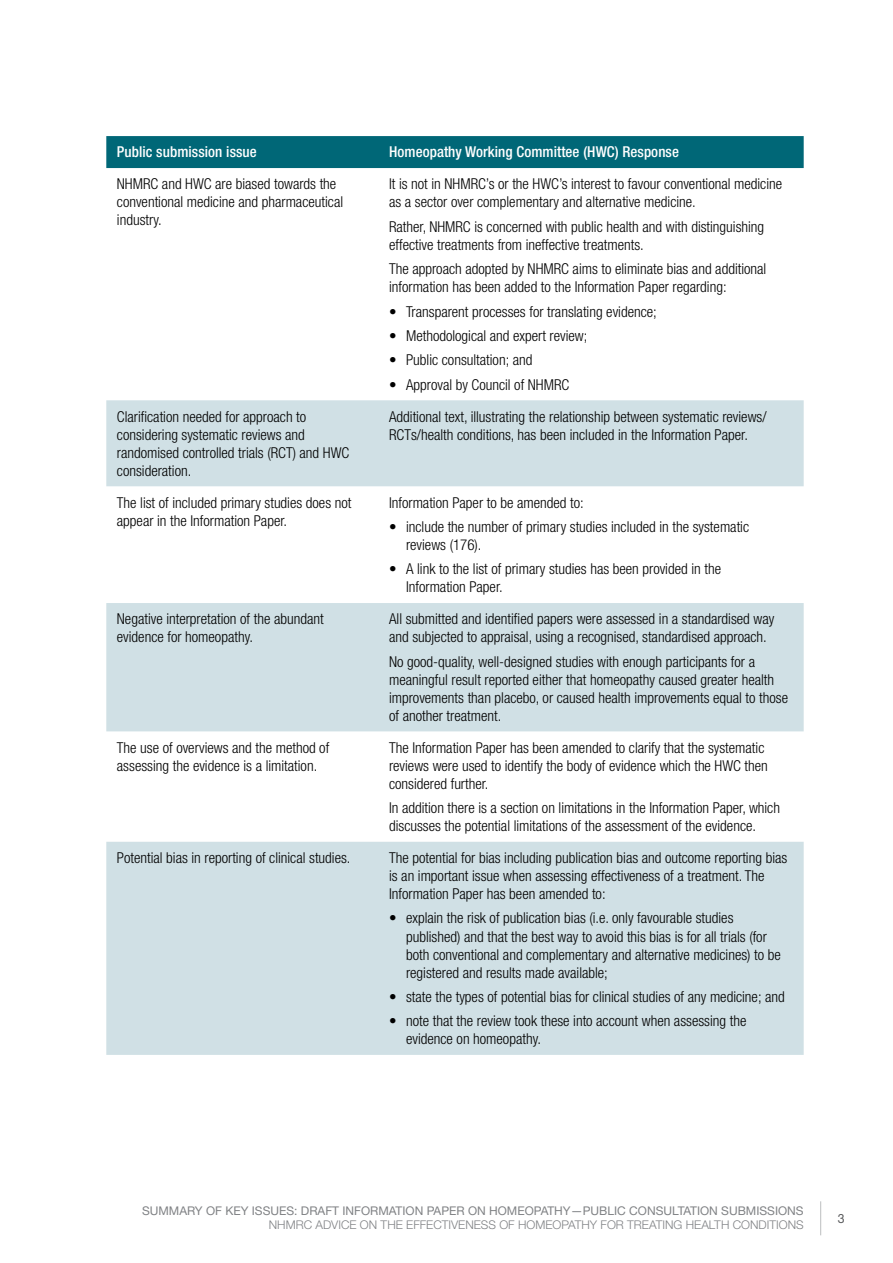
<style>
.page{position:relative;width:893px;height:1263px;background:#fff}
.page>*{position:absolute;margin:0;border:0;box-sizing:border-box;transform-origin:0 0}
.Text_Light_Left{font:300 condensed 15px/18px "Helvetica Neue LT Std";color:#000}
.Subheader_left{font:500 condensed 15px "Helvetica Neue LT Std";letter-spacing:.005em;color:#fff}
.t1{font:12.75px "Helvetica Neue LT Std";color:#58595b}
.t2{font:12px "Helvetica Neue LT Std";color:#808285}
.t3{font:300 12px "Helvetica Neue LT Std";color:#808285}
</style>
<div class="page">
<hr style="left:820px;top:1201px;width:1px;height:34px;background:#bcbec0">
<div style="left:106px;top:136px;width:698px;height:32px;background:#006777"></div>
<svg style="left:106px;top:400px;width:698px;height:331px;fill:#d0e0e5"></svg>
<div style="left:106px;top:842px;width:698px;height:213px;background:#d0e0e5"></div>
<p class="Subheader_left" style="left:117px;top:143px;width:141px">Public submission issue</p>
<p class="Subheader_left" style="left:389px;top:143px;width:291px">Homeopathy Working Committee (HWC) Response</p>
<p class="Text_Light_Left" style="left:117px;top:175px;width:228px">NHMRC and HWC are biased towards the conventional medicine and pharmaceutical industry.</p>
<p class="Text_Light_Left" style="left:389px;top:175px;width:395px">It is not in NHMRC’s or the HWC’s interest to favour conventional medicine as a sector over complementary and alternative medicine.</p>
<p class="Text_Light_Left" style="left:389px;top:217px;width:377px">Rather, NHMRC is concerned with public health and with distinguishing effective treatments from ineffective treatments.</p>
<p class="Text_Light_Left" style="left:389px;top:260px;width:379px">The approach adopted by NHMRC aims to eliminate bias and additional information has been added to the Information Paper regarding:</p>
<p class="Text_Light_Left" style="left:389px;top:302px;width:269px">• Transparent processes for translating evidence;</p>
<p class="Text_Light_Left" style="left:389px;top:326px;width:200px">• Methodological and expert review;</p>
<p class="Text_Light_Left" style="left:389px;top:351px;width:145px">• Public consultation; and</p>
<p class="Text_Light_Left" style="left:389px;top:375px;width:182px">• Approval by Council of NHMRC</p>
<p class="Text_Light_Left" style="left:117px;top:407px;width:234px">Clarification needed for approach to considering systematic reviews and randomised controlled trials (RCT) and HWC consideration.</p>
<p class="Text_Light_Left" style="left:389px;top:407px;width:379px">Additional text, illustrating the relationship between systematic reviews/<br>RCTs/health conditions, has been included in the Information Paper.</p>
<p class="Text_Light_Left" style="left:117px;top:493px;width:236px">The list of included primary studies does not appear in the Information Paper.</p>
<p class="Text_Light_Left" style="left:389px;top:493px;width:196px">Information Paper to be amended to:</p>
<p class="Text_Light_Left" style="left:406px;top:518px;width:345px;text-indent:-17px">• include the number of primary studies included in the systematic reviews (176).</p>
<p class="Text_Light_Left" style="left:406px;top:560px;width:316px;text-indent:-17px">• A link to the list of primary studies has been provided in the<br>Information Paper.</p>
<p class="Text_Light_Left" style="left:117px;top:610px;width:208px">Negative interpretation of the abundant evidence for homeopathy.</p>
<p class="Text_Light_Left" style="left:389px;top:610px;width:387px">All submitted and identified papers were assessed in a standardised way and subjected to appraisal, using a recognised, standardised approach.</p>
<p class="Text_Light_Left" style="left:389px;top:652px;width:400px">No good-quality, well-designed studies with enough participants for a meaningful result reported either that homeopathy caused greater health improvements than placebo, or caused health improvements equal to those of another treatment.</p>
<p class="Text_Light_Left" style="left:117px;top:738px;width:214px">The use of overviews and the method of assessing the evidence is a limitation.</p>
<p class="Text_Light_Left" style="left:389px;top:738px;width:380px">The Information Paper has been amended to clarify that the systematic reviews were used to identify the body of evidence which the HWC then considered further.</p>
<p class="Text_Light_Left" style="left:389px;top:799px;width:392px">In addition there is a section on limitations in the Information Paper, which discusses the potential limitations of the assessment of the evidence.</p>
<p class="Text_Light_Left" style="left:117px;top:849px;width:235px">Potential bias in reporting of clinical studies.</p>
<p class="Text_Light_Left" style="left:389px;top:849px;width:400px">The potential for bias including publication bias and outcome reporting bias is an important issue when assessing effectiveness of a treatment. The<br>Information Paper has been amended to:</p>
<p class="Text_Light_Left" style="left:406px;top:909px;width:376px;text-indent:-17px">• explain the risk of publication bias (i.e. only favourable studies published) and that the best way to avoid this bias is for all trials (for both conventional and complementary and alternative medicines) to be registered and results made available;</p>
<p class="Text_Light_Left" style="left:389px;top:987px;width:397px">• state the types of potential bias for clinical studies of any medicine; and</p>
<p class="Text_Light_Left" style="left:406px;top:1012px;width:342px;text-indent:-17px">• note that the review took these into account when assessing the evidence on homeopathy.</p>
<p class="t2" style="left:142px;top:1204px;width:663px">SUMMARY OF KEY ISSUES: DRAFT INFORMATION PAPER ON HOMEOPATHY—PUBLIC CONSULTATION SUBMISSIONS</p>
<p class="t3" style="left:269px;top:1217px;width:536px">NHMRC ADVICE ON THE EFFECTIVENESS OF HOMEOPATHY FOR TREATING HEALTH CONDITIONS</p>
<p class="t1" style="left:838px;top:1211px;width:8px">3</p>
</div>
